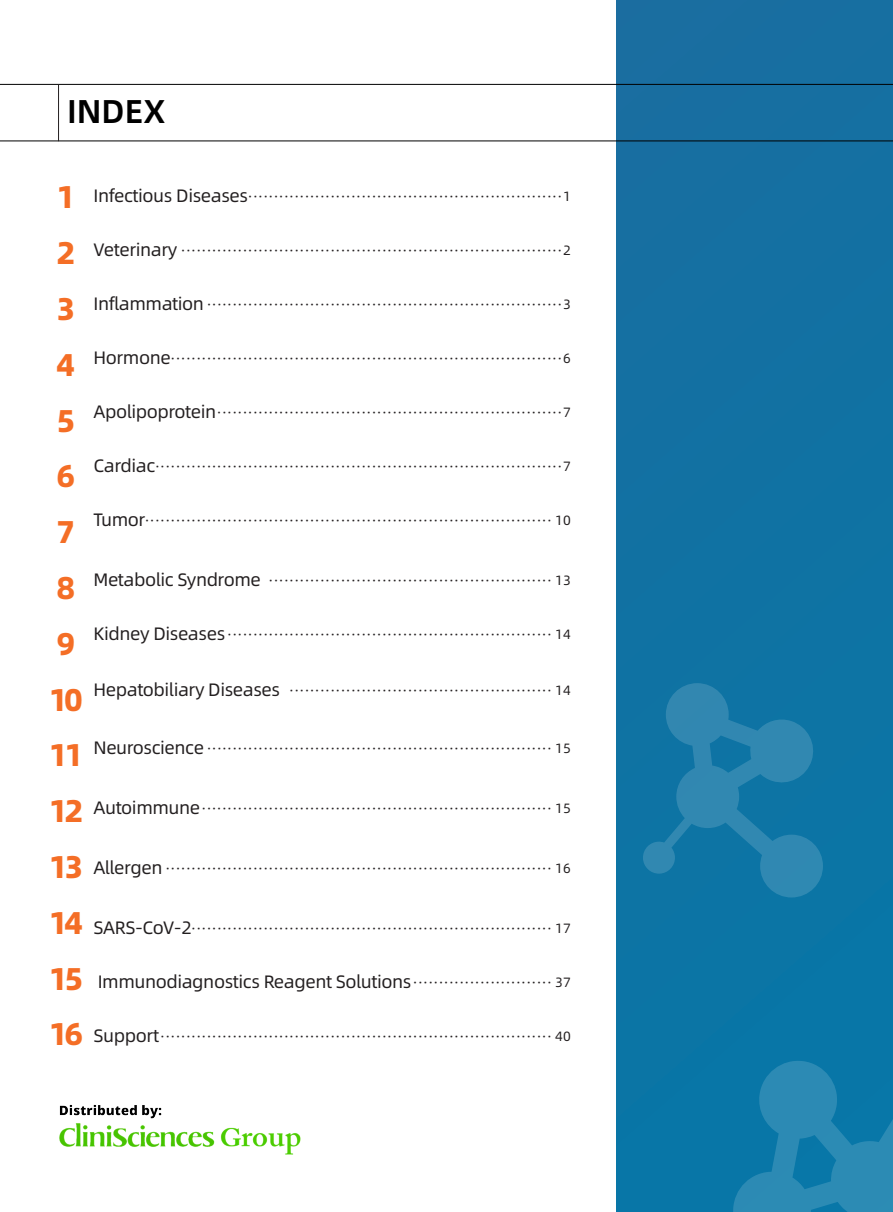
<style>
.page{position:relative;width:893px;height:1212px;background:#fff}
.page>*{position:absolute;margin:0;border:0;box-sizing:border-box;transform-origin:0 0}
.t1{font:500 33px "Alibaba Sans";color:#000}
.t2{font:800 31.5px/55.8px "Alibaba Sans";letter-spacing:-.1em;color:#f46e26}
.t3{font:18px "Alibaba Sans";letter-spacing:-.025em;color:#231f20}
.t4{font:13.5px "Alibaba Sans";letter-spacing:.025em;color:#231f20}
.s1{font-size:18px}
.s2{font-size:13.5px}
</style>
<div class="page">
<div style="left:617px;top:0;width:276px;height:1212px;background:#1171a3"></div>
<svg style="left:643px;top:683px;width:180px;height:214px"></svg>
<svg style="left:733px;top:1061px;width:160px;height:151px"></svg>
<hr style="left:0;top:84px;width:893px;height:1px;background:#000">
<hr style="left:0;top:141px;width:893px;height:1px;background:#000">
<hr style="left:58px;top:84px;width:1px;height:57px;background:#231f20">
<img style="left:59px;top:1104px;width:242px;height:51px">
<h1 class="t1" style="left:67px;top:85px;width:100px">INDEX</h1>
<h2 class="t2" style="left:49px;top:167px;width:36px">1<br>2<br>3<br>4<br>5<br>6<br>7<br>8<br>9<br>10<br>11<br>12<br>13<br>14<br>15<br>16</h2>
<p class="t4" style="left:94px;top:186px;width:479px"><span class="s1">Infectious Diseases</span> ·····························································1</p>
<p class="t4" style="left:94px;top:240px;width:479px"><span class="s1">Veterinary</span> ··········································································2</p>
<p class="t4" style="left:94px;top:294px;width:479px"><span class="s1">Inflammation</span> ·····································································3</p>
<p class="t4" style="left:94px;top:348px;width:479px"><span class="s1">Hormone</span> ············································································6</p>
<p class="t4" style="left:94px;top:402px;width:479px"><span class="s1">Apolipoprotein</span> ···································································7</p>
<p class="t4" style="left:94px;top:456px;width:479px"><span class="s1">Cardiac</span> ···············································································7</p>
<p class="t4" style="left:94px;top:510px;width:479px"><span class="s1">Tumor</span> ··············································································· 10</p>
<p class="t4" style="left:94px;top:570px;width:479px"><span class="s1">Metabolic Syndrome</span> ······················································· 13</p>
<p class="t4" style="left:94px;top:624px;width:479px"><span class="s1">Kidney Diseases</span> ······························································· 14</p>
<p class="t4" style="left:94px;top:680px;width:479px"><span class="s1">Hepatobiliary Diseases</span> ··················································· 14</p>
<p class="t4" style="left:94px;top:738px;width:479px"><span class="s1">Neuroscience</span> ··································································· 15</p>
<p class="t4" style="left:94px;top:798px;width:479px"><span class="s1">Autoimmune</span> ···································································· 15</p>
<p class="t4" style="left:94px;top:858px;width:479px"><span class="s1">Allergen</span> ··········································································· 16</p>
<p class="t4" style="left:94px;top:918px;width:479px"><span class="s1">SARS-CoV-2</span> ······································································ 17</p>
<h3 class="t3" style="left:98px;top:968px;width:475px">Immunodiagnostics Reagent Solutions <span class="s2">··························· 37</span></h3>
<p class="t4" style="left:94px;top:1026px;width:479px"><span class="s1">Support</span> ············································································ 40</p>
</div>
